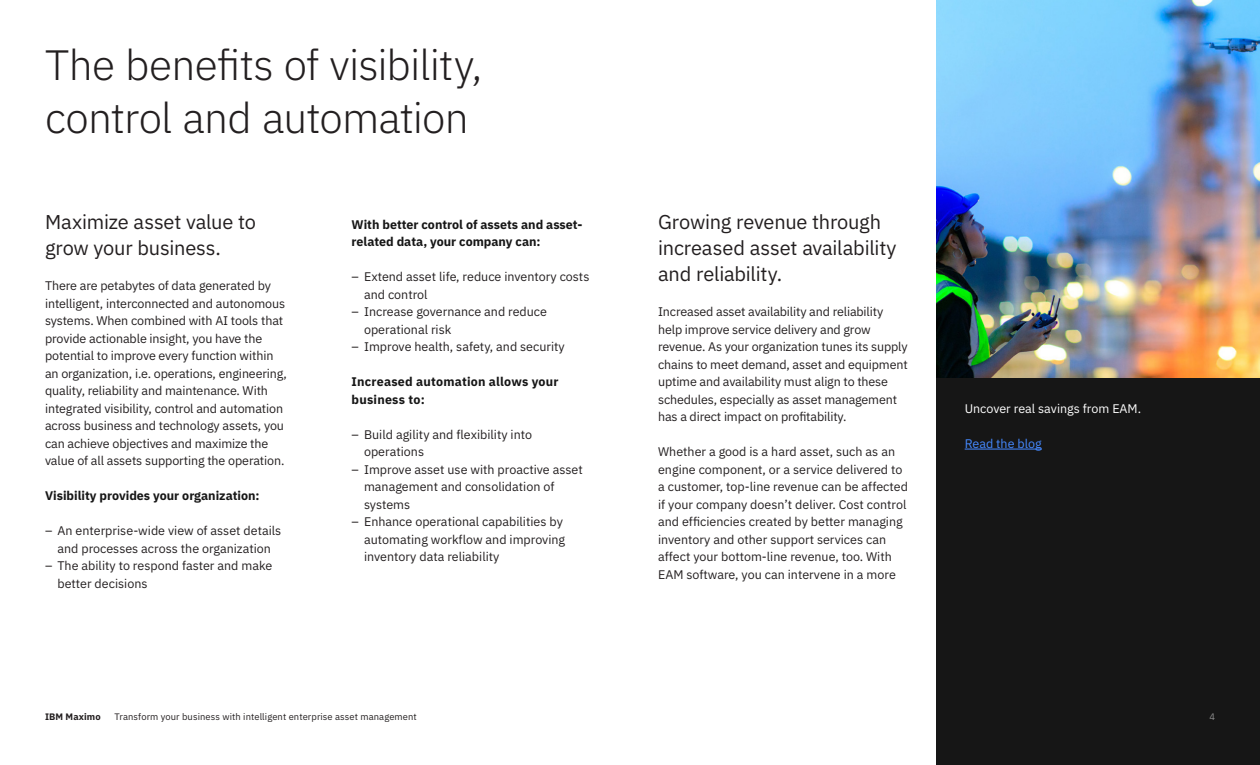
<style>
.page{position:relative;width:1260px;height:765px;background:#fff}
.page>*{position:absolute;margin:0;border:0;box-sizing:border-box;transform-origin:0 0}
.t1{font:300 42.5px/52.5px "IBM Plex Sans";letter-spacing:-.02em;color:#231f20}
.t2{font:20px/26.2px "IBM Plex Sans";letter-spacing:-.01em;color:#231f20}
.Body_Copy{font:12.5px/17.5px "IBM Plex Sans";letter-spacing:-.01em;color:#231f20}
.Body_Copy_Bold{font:700 12.5px/17.5px "IBM Plex Sans";color:#161616}
.Body_Copy_Bold-2{font:700 12.5px/17.5px "IBM Plex Sans";letter-spacing:.02em;color:#161616}
.Body_Copy-2{font:12.5px "IBM Plex Sans";color:#fff}
.Body_Copy-3{font:12.5px "IBM Plex Sans";color:#4589ff}
.t3{font:9.38px "IBM Plex Sans";letter-spacing:.01em;color:#231f20}
.t4{font:700 9.38px "IBM Plex Sans";letter-spacing:.01em;color:#231f20}
.t5{font:9.38px "IBM Plex Sans";color:#8d8d8d}
</style>
<div class="page">
<div style="left:937px;top:0;width:323px;height:765px;background:#161616"></div>
<hr style="left:965px;top:449px;width:77px;height:1px;background:#4589ff">
<img style="left:937px;top:0;width:323px;height:378px">
<h1 class="t1" style="left:45px;top:35px;width:439px">The benefits of visibility, control and automation</h1>
<h2 class="t2" style="left:45px;top:207px;width:212px">Maximize asset value to grow your business.</h2>
<p class="Body_Copy" style="left:45px;top:276px;width:244px">There are petabytes of data generated by intelligent, interconnected and autonomous systems. When combined with AI tools that provide actionable insight, you have the potential to improve every function within an organization, i.e. operations, engineering, quality, reliability and maintenance. With integrated visibility, control and automation across business and technology assets, you can achieve objectives and maximize the value of all assets supporting the operation.</p>
<p class="Body_Copy_Bold" style="left:45px;top:486px;width:216px">Visibility provides your organization:</p>
<p class="Body_Copy" style="left:45px;top:521px;width:238px;text-align:center">– An enterprise-wide view of asset details and processes across the organization</p>
<p class="Body_Copy" style="left:58px;top:556px;width:216px;text-indent:-12px">– The ability to respond faster and make better decisions</p>
<p class="Body_Copy_Bold" style="left:352px;top:215px;width:233px">With better control of assets and asset&shy;related data, your company can:</p>
<p class="Body_Copy" style="left:364px;top:267px;width:227px;text-indent:-12px">– Extend asset life, reduce inventory costs and control</p>
<p class="Body_Copy" style="left:364px;top:302px;width:184px;text-indent:-12px">– Increase governance and reduce operational risk</p>
<p class="Body_Copy" style="left:352px;top:337px;width:215px">– Improve health, safety, and security</p>
<p class="Body_Copy_Bold-2" style="left:352px;top:372px;width:209px">Increased automation allows your business to:</p>
<p class="Body_Copy" style="left:364px;top:425px;width:170px;text-indent:-12px">– Build agility and flexibility into operations</p>
<p class="Body_Copy" style="left:364px;top:460px;width:220px;text-indent:-12px">– Improve asset use with proactive asset management and consolidation of systems</p>
<p class="Body_Copy" style="left:364px;top:512px;width:203px;text-indent:-12px">– Enhance operational capabilities by automating workflow and improving inventory data reliability</p>
<h2 class="t2" style="left:658px;top:207px;width:240px">Growing revenue through increased asset availability and reliability.</h2>
<p class="Body_Copy" style="left:658px;top:302px;width:251px">Increased asset availability and reliability help improve service delivery and grow revenue. As your organization tunes its supply chains to meet demand, asset and equipment uptime and availability must align to these schedules, especially as asset management has a direct impact on profitability.</p>
<p class="Body_Copy" style="left:658px;top:442px;width:251px">Whether a good is a hard asset, such as an engine component, or a service delivered to a customer, top-line revenue can be affected if your company doesn’t deliver. Cost control and efficiencies created by better managing inventory and other support services can affect your bottom-line revenue, too. With EAM software, you can intervene in a more</p>
<p class="Body_Copy-2" style="left:965px;top:399px;width:178px">Uncover real savings from EAM.</p>
<p class="Body_Copy-3" style="left:965px;top:434px;width:79px">Read the blog</p>
<p class="t4" style="left:45px;top:709px;width:57px">IBM Maximo</p>
<p class="t3" style="left:115px;top:709px;width:304px">Transform your business with intelligent enterprise asset management</p>
<p class="t5" style="left:1209px;top:709px;width:7px">4</p>
</div>
